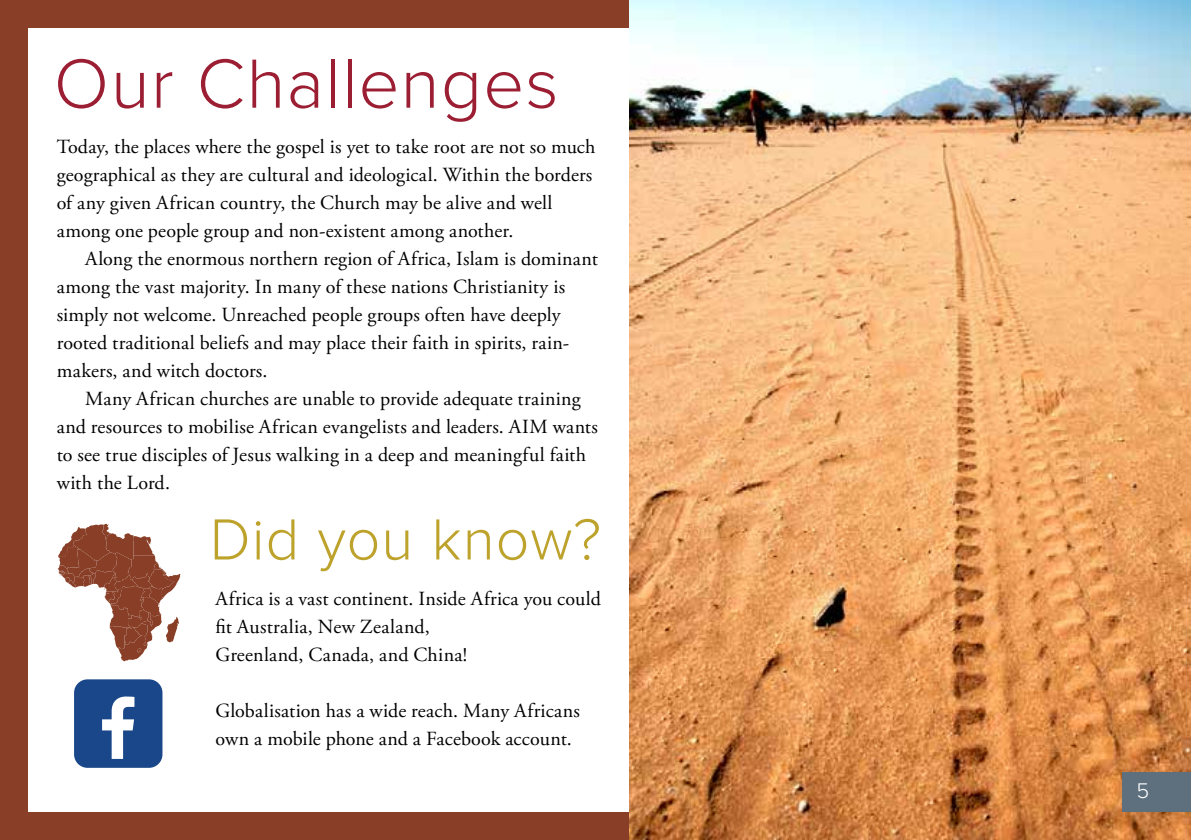
<style>
.page{position:relative;width:1191px;height:840px;background:#fff}
.page>*{position:absolute;margin:0;border:0;box-sizing:border-box;transform-origin:0 0}
.t1{font:300 72px "Proxima Nova";letter-spacing:.02em;color:#9b1e33}
.t2{font:300 60px "Proxima Nova";letter-spacing:.02em;color:#bda22c}
.t3{font:300 22px "Proxima Nova";color:#fff}
.t4{font:20px/28px "Adobe Garamond Pro";letter-spacing:.01em;color:#000}
</style>
<div class="page">
<div style="left:0;top:0;width:1191px;height:839px;background:#893f27"></div>
<div style="left:28px;top:28px;width:1134px;height:783px;background:#fff"></div>
<img style="left:629px;top:0;width:562px;height:839px">
<div style="left:1123px;top:771px;width:68px;height:40px;background:#5e6f7e"></div>
<svg style="left:57px;top:523px;width:124px;height:138px"></svg>
<div style="left:74px;top:679px;width:88px;height:88px;background:#1a4789;border-radius:13px"></div>
<svg style="left:102px;top:696px;width:32px;height:62px"></svg>
<h1 class="t1" style="left:54px;top:42px;width:506px">Our Challenges</h1>
<p class="t4" style="left:57px;top:133px;width:540px">Today, the places where the gospel is yet to take root are not so much geographical as they are cultural and ideological. Within the borders of any given African country, the Church may be alive and well among one people group and non-existent among another.</p>
<p class="t4" style="left:57px;top:245px;width:543px;text-indent:28px">Along the enormous northern region of Africa, Islam is dominant among the vast majority. In many of these nations Christianity is simply not welcome. Unreached people groups often have deeply rooted traditional beliefs and may place their faith in spirits, rain&shy;makers, and witch doctors.</p>
<p class="t4" style="left:57px;top:385px;width:543px;text-indent:28px">Many African churches are unable to provide adequate training and resources to mobilise African evangelists and leaders. AIM wants to see true disciples of Jesus walking in a deep and meaningful faith with the Lord.</p>
<h2 class="t2" style="left:210px;top:504px;width:393px">Did you know?</h2>
<p class="t4" style="left:215px;top:585px;width:387px">Africa is a vast continent. Inside Africa you could fit Australia, New Zealand,<br>Greenland, Canada, and China!</p>
<p class="t4" style="left:215px;top:697px;width:366px">Globalisation has a wide reach. Many Africans own a mobile phone and a Facebook account.</p>
<p class="t3" style="left:1136px;top:778px;width:14px">5</p>
</div>
